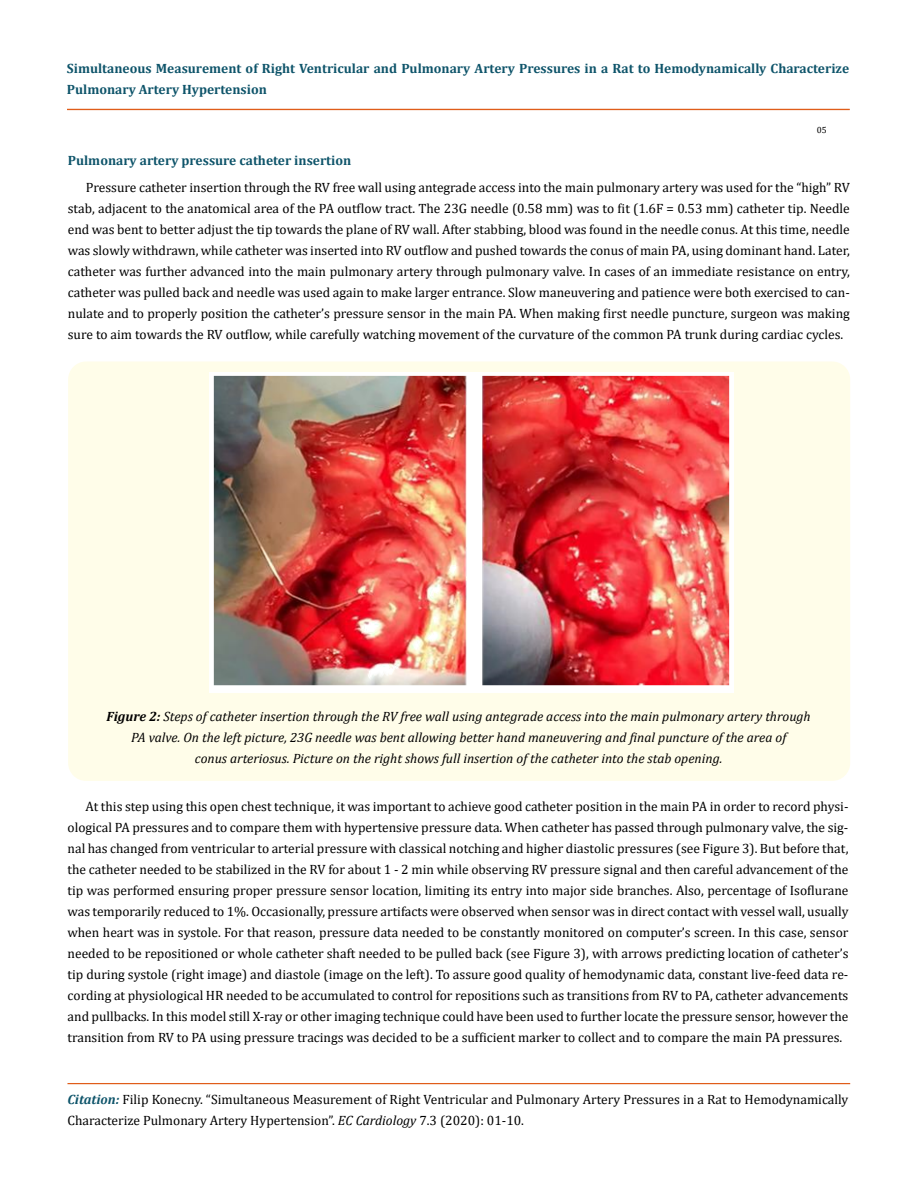
<style>
.page{position:relative;width:917px;height:1190px;background:#fff}
.page>*{position:absolute;margin:0;border:0;box-sizing:border-box;transform-origin:0 0}
.t1{font:13.5px/21px "Cambria";color:#000;text-align:justify}
.t2{font:italic 13.5px/21px "Cambria";color:#000;text-align:center}
.t3{font:700 13.5px/21px "Cambria";color:#0e546a}
.t4{font:9px "Cambria";color:#000}
.s1{font-weight:700}
.s2{font-weight:700;font-style:italic;color:#0e546a}
.s3{font-style:italic}
</style>
<div class="page">
<div style="left:67px;top:109px;width:782px;height:1px;border:1px solid #e05d1a"></div>
<div style="left:68px;top:1083px;width:781px;height:1px;border:1px solid #e05d1a"></div>
<div style="left:68px;top:361px;width:782px;height:420px;background:#fffde9;border-radius:18px"></div>
<img style="left:210px;top:373px;width:523px;height:319px">
<p class="t3" style="left:67px;top:57px;width:783px">Simultaneous Measurement of Right Ventricular and Pulmonary Artery Pressures in a Rat to Hemodynamically Characterize<br>Pulmonary Artery Hypertension</p>
<p class="t4" style="left:816px;top:124px;width:11px">05</p>
<p class="t3" style="left:68px;top:149px;width:285px">Pulmonary artery pressure catheter insertion</p>
<p class="t1" style="left:68px;top:176px;width:783px;text-indent:18px">Pressure catheter insertion through the RV free wall using antegrade access into the main pulmonary artery was used for the “high” RV stab, adjacent to the anatomical area of the PA outflow tract. The 23G needle (0.58 mm) was to fit (1.6F = 0.53 mm) catheter tip. Needle end was bent to better adjust the tip towards the plane of RV wall. After stabbing, blood was found in the needle conus. At this time, needle was slowly withdrawn, while catheter was inserted into RV outflow and pushed towards the conus of main PA, using dominant hand. Later, catheter was further advanced into the main pulmonary artery through pulmonary valve. In cases of an immediate resistance on entry, catheter was pulled back and needle was used again to make larger entrance. Slow maneuvering and patience were both exercised to can&shy;nulate and to properly position the catheter’s pressure sensor in the main PA. When making first needle puncture, surgeon was making sure to aim towards the RV outflow, while carefully watching movement of the curvature of the common PA trunk during cardiac cycles.</p>
<p class="t2" style="left:106px;top:705px;width:705px"><span class="s1">Figure 2:</span> Steps of catheter insertion through the RV free wall using antegrade access into the main pulmonary artery through<br>PA valve. On the left picture, 23G needle was bent allowing better hand maneuvering and final puncture of the area of<br>conus arteriosus. Picture on the right shows full insertion of the catheter into the stab opening.</p>
<p class="t1" style="left:68px;top:796px;width:782px;text-indent:18px">At this step using this open chest technique, it was important to achieve good catheter position in the main PA in order to record physi&shy;ological PA pressures and to compare them with hypertensive pressure data. When catheter has passed through pulmonary valve, the sig&shy;nal has changed from ventricular to arterial pressure with classical notching and higher diastolic pressures (see Figure 3). But before that, the catheter needed to be stabilized in the RV for about 1 - 2 min while observing RV pressure signal and then careful advancement of the tip was performed ensuring proper pressure sensor location, limiting its entry into major side branches. Also, percentage of Isoflurane was temporarily reduced to 1%. Occasionally, pressure artifacts were observed when sensor was in direct contact with vessel wall, usually when heart was in systole. For that reason, pressure data needed to be constantly monitored on computer’s screen. In this case, sensor needed to be repositioned or whole catheter shaft needed to be pulled back (see Figure 3), with arrows predicting location of catheter’s tip during systole (right image) and diastole (image on the left). To assure good quality of hemodynamic data, constant live-feed data re&shy;cording at physiological HR needed to be accumulated to control for repositions such as transitions from RV to PA, catheter advancements and pullbacks. In this model still X-ray or other imaging technique could have been used to further locate the pressure sensor, however the transition from RV to PA using pressure tracings was decided to be a sufficient marker to collect and to compare the main PA pressures.</p>
<p class="t1" style="left:68px;top:1088px;width:782px"><span class="s2">Citation:</span> Filip Konecny. “Simultaneous Measurement of Right Ventricular and Pulmonary Artery Pressures in a Rat to Hemodynamically<br>Characterize Pulmonary Artery Hypertension”. <span class="s3">EC Cardiology</span> 7.3 (2020): 01-10.</p>
</div>
